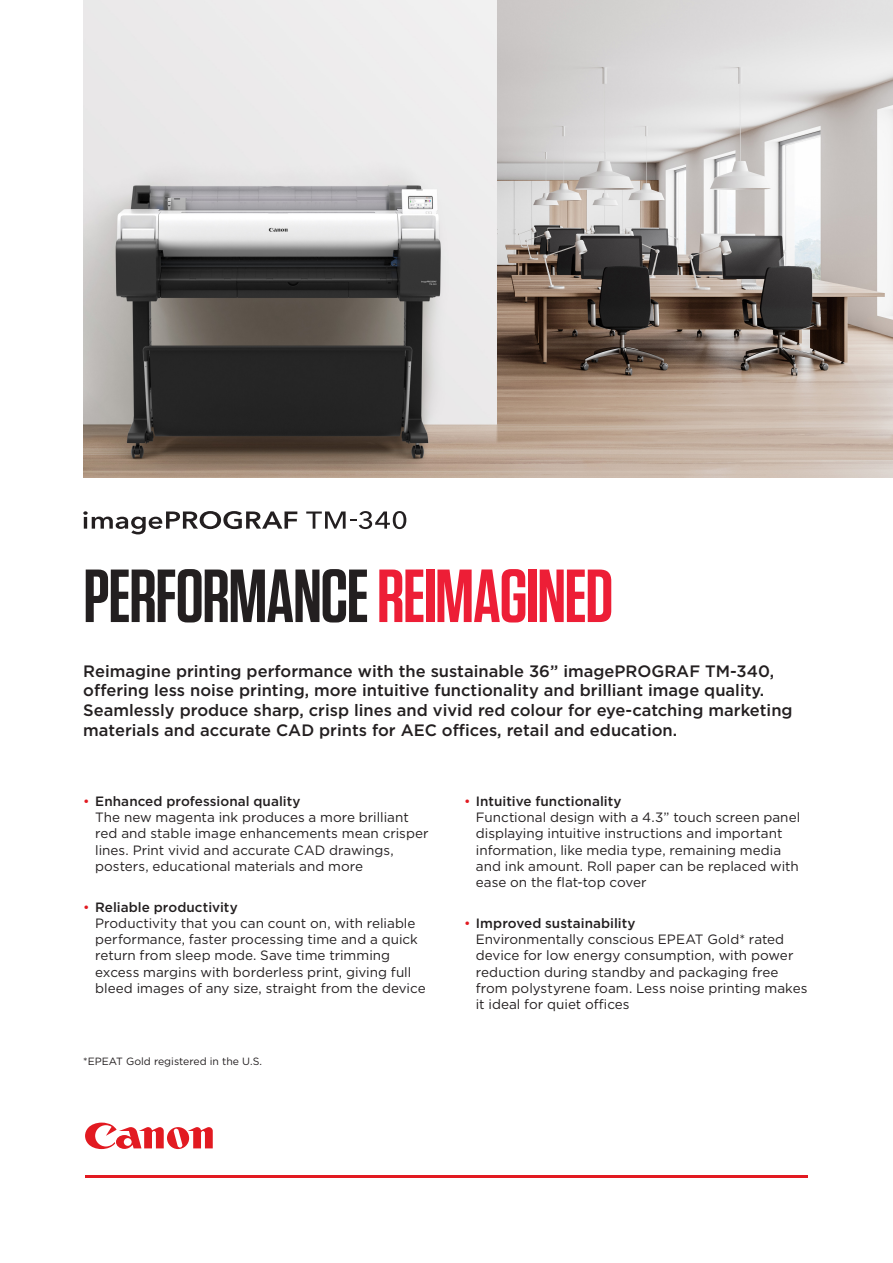
<style>
.page{position:relative;width:893px;height:1263px;background:#fff}
.page>*{position:absolute;margin:0;border:0;box-sizing:border-box;transform-origin:0 0}
.Headline{font:600 75px "Tungsten";letter-spacing:-.02em;color:#231f20}
.t1{font:500 16.5px/19.8px "Gotham";color:#231f20}
.t2{font:13.5px/16.2px "Gotham";color:#231f20}
.t3{font:10.5px "Gotham";color:#231f20}
.s1{color:#ed1e36}
.s2{color:#e21a21}
.s3{font-weight:500}
</style>
<div class="page">
<svg style="left:85px;top:1122px;width:128px;height:28px"></svg>
<hr style="left:85px;top:1175px;width:723px;height:3px;background:#e21a21">
<img style="left:83px;top:0;width:810px;height:478px">
<svg style="left:83px;top:511px;width:214px;height:23px"></svg>
<svg style="left:306px;top:511px;width:100px;height:18px"></svg>
<p class="Headline" style="left:83px;top:556px;width:532px">PERFORMANCE<span class="s1">REIMAGINED</span></p>
<p class="t1" style="left:83px;top:661px;width:711px">Reimagine printing performance with the sustainable 36” imagePROGRAF TM-340, offering less noise printing, more intuitive functionality and brilliant image quality.<br>Seamlessly produce sharp, crisp lines and vivid red colour for eye-catching marketing materials and accurate CAD prints for AEC offices, retail and education.</p>
<p class="t2" style="left:95px;top:793px;width:335px;text-indent:-12px"><span class="s2">•</span> <span class="s3">Enhanced professional quality<br></span>The new magenta ink produces a more brilliant red and stable image enhancements mean crisper lines. Print vivid and accurate CAD drawings, posters, educational materials and more</p>
<p class="t2" style="left:95px;top:898px;width:332px;text-indent:-12px"><span class="s2">•</span> <span class="s3">Reliable productivity<br></span>Productivity that you can count on, with reliable performance, faster processing time and a quick return from sleep mode. Save time trimming excess margins with borderless print, giving full bleed images of any size, straight from the device</p>
<p class="t3" style="left:83px;top:1055px;width:180px">*EPEAT Gold registered in the U.S.</p>
<p class="t2" style="left:476px;top:793px;width:326px;text-indent:-12px"><span class="s2">•</span> <span class="s3">Intuitive functionality<br></span>Functional design with a 4.3” touch screen panel displaying intuitive instructions and important information, like media type, remaining media and ink amount. Roll paper can be replaced with ease on the flat-top cover</p>
<p class="t2" style="left:476px;top:915px;width:333px;text-indent:-12px"><span class="s2">•</span> <span class="s3">Improved sustainability<br></span>Environmentally conscious EPEAT Gold* rated device for low energy consumption, with power reduction during standby and packaging free from polystyrene foam. Less noise printing makes it ideal for quiet offices</p>
</div>
